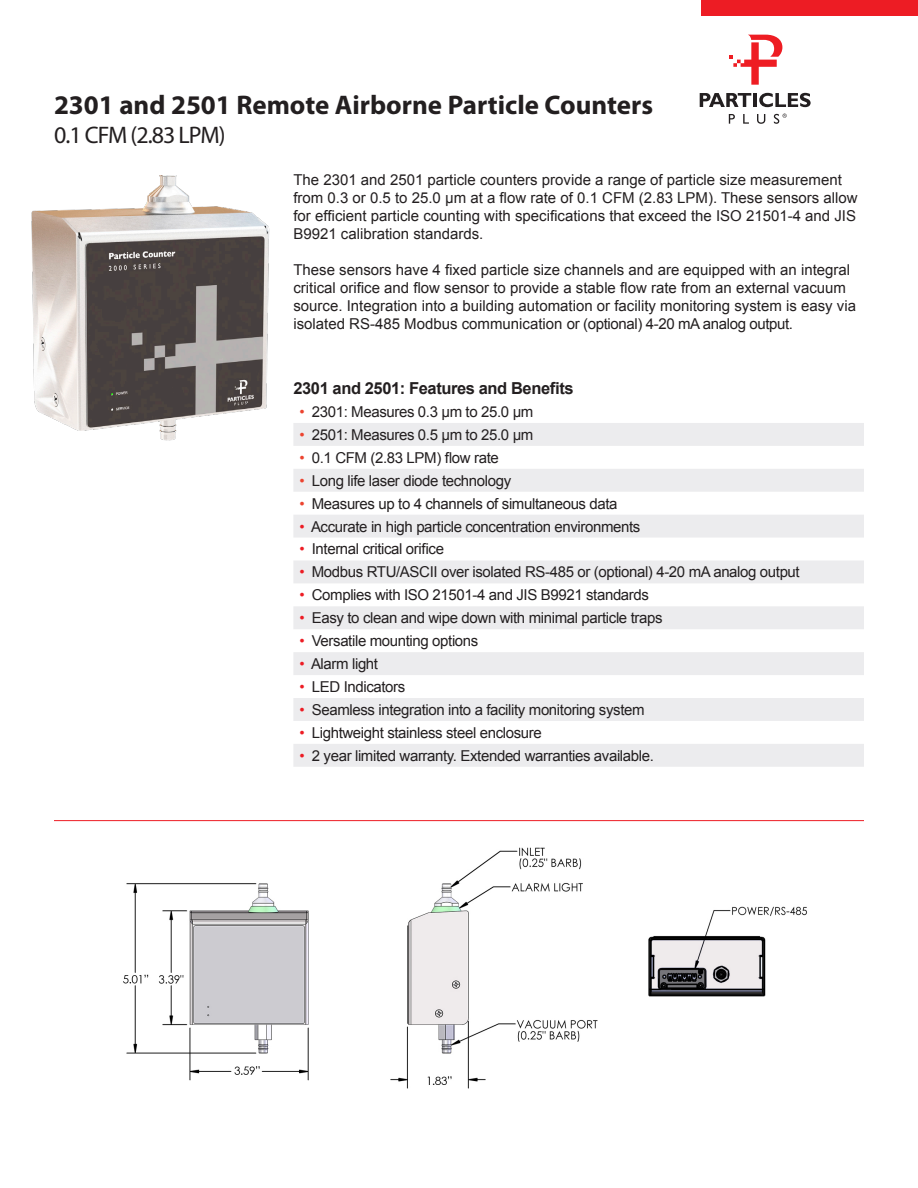
<style>
.page{position:relative;width:918px;height:1188px;background:#fff}
.page>*{position:absolute;margin:0;border:0;box-sizing:border-box;transform-origin:0 0}
.t1{font:700 27px "Myriad Pro";color:#231f20}
.t2{font:24px "Myriad Pro";letter-spacing:-.04em;color:#231f20}
.t3{font:700 16.5px "Arial";letter-spacing:-.025em;color:#231f20}
.t4{font:15px "Arial";letter-spacing:-.025em;color:#231f20}
.t5{font:15px/18px "Arial";color:#231f20}
.s1{color:#ec432f}
.s2{color:#ed1c24}
</style>
<div class="page">
<svg style="left:729px;top:35px;width:53px;height:50px"></svg>
<svg style="left:729px;top:114px;width:6px;height:10px"></svg>
<svg style="left:743px;top:114px;width:6px;height:10px"></svg>
<svg style="left:757px;top:114px;width:8px;height:10px"></svg>
<svg style="left:774px;top:114px;width:13px;height:10px"></svg>
<svg style="left:700px;top:93px;width:51px;height:14px"></svg>
<hr style="left:753px;top:93px;width:4px;height:14px;background:#231f20">
<svg style="left:759px;top:93px;width:52px;height:14px"></svg>
<div style="left:701px;top:0;width:217px;height:15px;background:#ed1c24"></div>
<svg style="left:293px;top:423px;width:571px;height:344px;fill:#ececee"></svg>
<hr style="left:54px;top:820px;width:810px;height:1px;background:#ed1c24">
<img style="left:31px;top:175px;width:239px;height:266px">
<img style="left:123px;top:847px;width:684px;height:242px">
<p class="t1" style="left:54px;top:87px;width:601px">2301 and 2501 Remote Airborne Particle Counters</p>
<p class="t2" style="left:54px;top:120px;width:173px">0.1 CFM (2.83 LPM)</p>
<p class="t5" style="left:293px;top:171px;width:566px">The 2301 and 2501 particle counters provide a range of particle size measurement from 0.3 or 0.5 to 25.0 μm at a flow rate of 0.1 CFM (2.83 LPM). These sensors allow for efficient particle counting with specifications that exceed the ISO 21501-4 and JIS B9921 calibration standards.</p>
<p class="t5" style="left:293px;top:261px;width:564px">These sensors have 4 fixed particle size channels and are equipped with an integral critical orifice and flow sensor to provide a stable flow rate from an external vacuum source. Integration into a building automation or facility monitoring system is easy via isolated RS-485 Modbus communication or (optional) 4-20 mA analog output.</p>
<p class="t3" style="left:293px;top:377px;width:282px">2301 and 2501: Features and Benefits</p>
<p class="t4" style="left:299px;top:402px;width:236px"><span class="s1">•</span> 2301: Measures 0.3 µm to 25.0 µm</p>
<p class="t4" style="left:299px;top:425px;width:236px"><span class="s1">•</span> 2501: Measures 0.5 µm to 25.0 µm</p>
<p class="t4" style="left:299px;top:448px;width:201px"><span class="s1">•</span> 0.1 CFM (2.83 LPM) flow rate</p>
<p class="t4" style="left:299px;top:471px;width:213px"><span class="s1">•</span> Long life laser diode technology</p>
<p class="t4" style="left:299px;top:494px;width:320px"><span class="s1">•</span> Measures up to 4 channels of simultaneous data</p>
<p class="t4" style="left:299px;top:516px;width:342px"><span class="s2">•</span> Accurate in high particle concentration environments</p>
<p class="t4" style="left:299px;top:539px;width:146px"><span class="s2">•</span> Internal critical orifice</p>
<p class="t4" style="left:299px;top:562px;width:502px"><span class="s2">•</span> Modbus RTU/ASCII over isolated RS-485 or (optional) 4-20 mA analog output</p>
<p class="t4" style="left:299px;top:585px;width:351px"><span class="s2">•</span> Complies with ISO 21501-4 and JIS B9921 standards</p>
<p class="t4" style="left:299px;top:608px;width:365px"><span class="s2">•</span> Easy to clean and wipe down with minimal particle traps</p>
<p class="t4" style="left:299px;top:631px;width:181px"><span class="s2">•</span> Versatile mounting options</p>
<p class="t4" style="left:299px;top:654px;width:80px"><span class="s2">•</span> Alarm light</p>
<p class="t4" style="left:299px;top:677px;width:107px"><span class="s2">•</span> LED Indicators</p>
<p class="t4" style="left:299px;top:700px;width:347px"><span class="s2">•</span> Seamless integration into a facility monitoring system</p>
<p class="t4" style="left:299px;top:723px;width:244px"><span class="s2">•</span> Lightweight stainless steel enclosure</p>
<p class="t4" style="left:299px;top:746px;width:356px"><span class="s2">•</span> 2 year limited warranty. Extended warranties available.</p>
</div>
